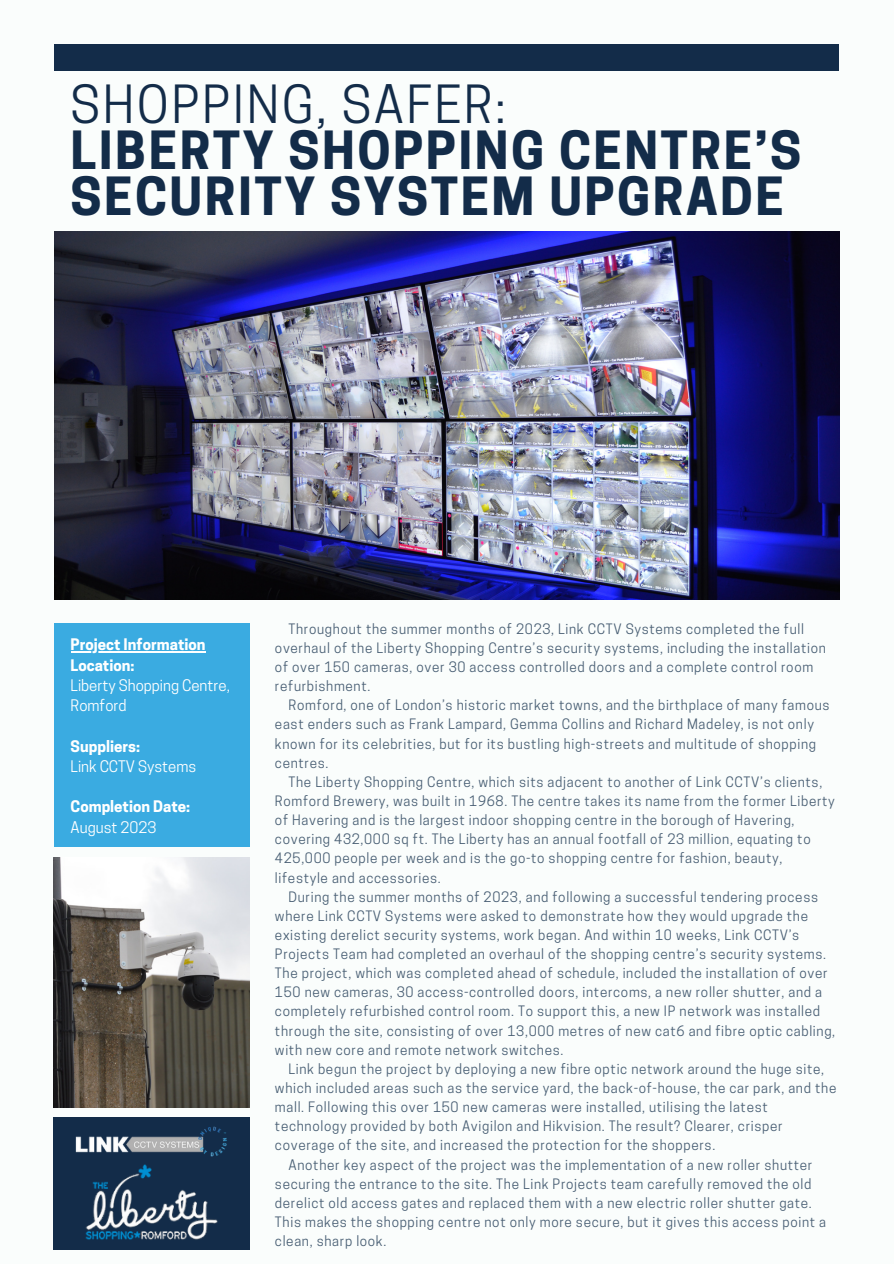
<style>
.page{position:relative;width:894px;height:1264px;background:#fff}
.page>*{position:absolute;margin:0;border:0;box-sizing:border-box;transform-origin:0 0}
.t1{font:700 49.35px/46.2px "Cooper Hewitt";letter-spacing:.05em;color:#132c49}
.t2{font:15px/20.2px "Cooper Hewitt";color:#fff}
.t3{font:700 15px/20.2px "Cooper Hewitt";color:#fff}
.t4{font:13.5px/19.2px "Cooper Hewitt";letter-spacing:.05em;color:#495f74}
.s1{font-weight:400}
.s2{font-weight:700}
</style>
<div class="page">
<div style="left:0;top:0;width:893px;height:1263px;background:#fafdfc"></div>
<div style="left:54px;top:623px;width:195px;height:223px;background:#3aabe1"></div>
<img style="left:54px;top:232px;width:784px;height:367px">
<div style="left:54px;top:44px;width:784px;height:26px;background:#132c49"></div>
<div style="left:54px;top:1117px;width:195px;height:132px;background:#132c49"></div>
<img style="left:75px;top:1126px;width:152px;height:31px">
<img style="left:85px;top:1164px;width:133px;height:76px">
<img style="left:54px;top:857px;width:195px;height:250px">
<hr style="left:71px;top:651px;width:134px;height:1px;background:#fff">
<h1 class="t1" style="left:71px;top:88px;width:732px"><span class="s1">SHOPPING, SAFER:<br></span>LIBERTY SHOPPING CENTRE’S<br>SECURITY SYSTEM UPGRADE</h1>
<p class="t2" style="left:71px;top:636px;width:161px"><span class="s2">Project Information<br>Location:<br></span>Liberty Shopping Centre,<br>Romford</p>
<p class="t2" style="left:71px;top:737px;width:127px"><span class="s2">Suppliers:<br></span>Link CCTV Systems</p>
<p class="t3" style="left:71px;top:798px;width:121px">Completion Date:<br><span class="s1">August 2023</span></p>
<p class="t4" style="left:275px;top:620px;width:552px;text-indent:14px">Throughout the summer months of 2023, Link CCTV Systems completed the full overhaul of the Liberty Shopping Centre’s security systems, including the installation of over 150 cameras, over 30 access controlled doors and a complete control room refurbishment.</p>
<p class="t4" style="left:275px;top:697px;width:556px;text-indent:14px">Romford, one of London’s historic market towns, and the birthplace of many famous east enders such as Frank Lampard, Gemma Collins and Richard Madeley, is not only known for its celebrities, but for its bustling high-streets and multitude of shopping centres.</p>
<p class="t4" style="left:275px;top:773px;width:561px;text-indent:14px">The Liberty Shopping Centre, which sits adjacent to another of Link CCTV’s clients, Romford Brewery, was built in 1968. The centre takes its name from the former Liberty of Havering and is the largest indoor shopping centre in the borough of Havering, covering 432,000 sq ft. The Liberty has an annual footfall of 23 million, equating to 425,000 people per week and is the go-to shopping centre for fashion, beauty, lifestyle and accessories.</p>
<p class="t4" style="left:275px;top:888px;width:561px;text-indent:14px">During the summer months of 2023, and following a successful tendering process where Link CCTV Systems were asked to demonstrate how they would upgrade the existing derelict security systems, work began. And within 10 weeks, Link CCTV’s Projects Team had completed an overhaul of the shopping centre’s security systems.<br>The project, which was completed ahead of schedule, included the installation of over 150 new cameras, 30 access-controlled doors, intercoms, a new roller shutter, and a completely refurbished control room. To support this, a new IP network was installed through the site, consisting of over 13,000 metres of new cat6 and fibre optic cabling, with new core and remote network switches.</p>
<p class="t4" style="left:275px;top:1060px;width:562px;text-indent:14px">Link begun the project by deploying a new fibre optic network around the huge site, which included areas such as the service yard, the back-of-house, the car park, and the mall. Following this over 150 new cameras were installed, utilising the latest technology provided by both Avigilon and Hikvision. The result? Clearer, crisper coverage of the site, and increased the protection for the shoppers.</p>
<p class="t4" style="left:275px;top:1156px;width:552px;text-indent:14px">Another key aspect of the project was the implementation of a new roller shutter securing the entrance to the site. The Link Projects team carefully removed the old derelict old access gates and replaced them with a new electric roller shutter gate.<br>This makes the shopping centre not only more secure, but it gives this access point a clean, sharp look.</p>
</div>
